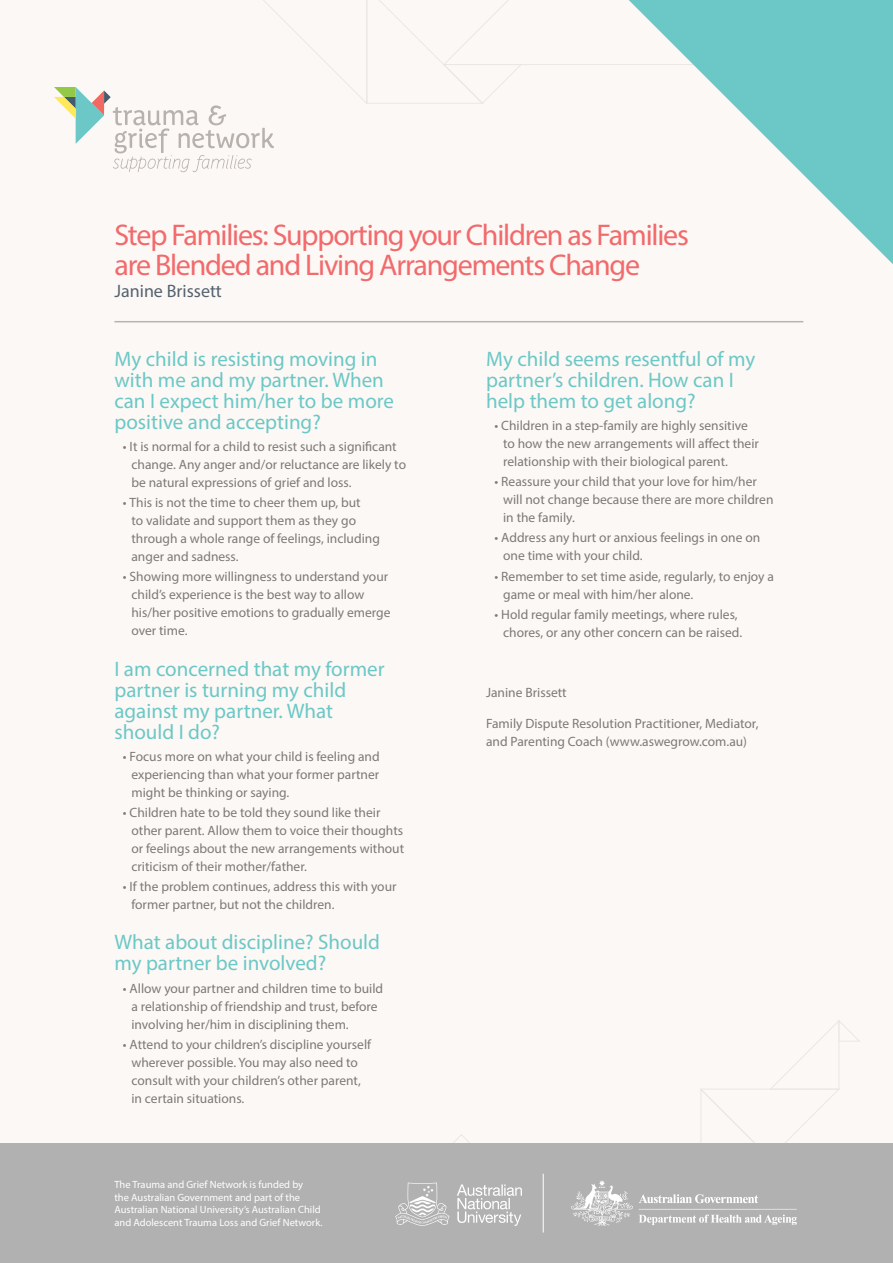
<style>
.page{position:relative;width:893px;height:1263px;background:#fcf8f5}
.page>*{position:absolute;margin:0;border:0;box-sizing:border-box;transform-origin:0 0}
.t1{font:30px/30px "Myriad Pro";letter-spacing:-.04em;color:#f16a6c}
.t2{font:21px/21px "Myriad Pro";color:#6bc8c6}
.Intro{font:18px "Myriad Pro";color:#556270}
.BODY{font:13.5px/18px "Myriad Pro";color:#7b7a76}
.BODY-2{font:10.5px/12.8px "Myriad Pro";color:#fff}
</style>
<div class="page">
<svg style="left:704px;top:0;width:189px;height:264px;fill:#6bc8c6"></svg>
<svg style="left:54px;top:0;width:650px;height:172px"></svg>
<hr style="left:114px;top:321px;width:689px;height:1px;background:#b7b4b0">
<div style="left:0;top:1144px;width:893px;height:119px;background:#b1b1b1"></div>
<svg style="left:309px;top:1020px;width:551px;height:213px"></svg>
<img style="left:564px;top:1174px;width:239px;height:58px">
<hr style="left:543px;top:1174px;width:1px;height:58px;background:#fff">
<h1 class="t1" style="left:114px;top:219px;width:576px">Step Families: Supporting your Children as Families are Blended and Living Arrangements Change</h1>
<p class="Intro" style="left:114px;top:280px;width:109px">Janine Brissett</p>
<p class="t2" style="left:114px;top:348px;width:281px">My child is resisting moving in with me and my partner. When can I expect him/her to be more positive and accepting?</p>
<p class="BODY" style="left:131px;top:437px;width:276px;text-indent:-9px">• It is normal for a child to resist such a significant change. Any anger and/or reluctance are likely to be natural expressions of grief and loss.</p>
<p class="BODY" style="left:131px;top:494px;width:250px;text-indent:-9px">• This is not the time to cheer them up, but<br>to validate and support them as they go through a whole range of feelings, including anger and sadness.</p>
<p class="BODY" style="left:131px;top:568px;width:261px;text-indent:-9px">• Showing more willingness to understand your child’s experience is the best way to allow his/her positive emotions to gradually emerge over time.</p>
<p class="t2" style="left:114px;top:658px;width:272px">I am concerned that my former partner is turning my child against my partner. What should I do?</p>
<p class="BODY" style="left:131px;top:747px;width:250px;text-align:justify;text-indent:-9px">• Focus more on what your child is feeling and experiencing than what your former partner might be thinking or saying.</p>
<p class="BODY" style="left:131px;top:803px;width:274px;text-indent:-9px">• Children hate to be told they sound like their other parent. Allow them to voice their thoughts or feelings about the new arrangements without criticism of their mother/father.</p>
<p class="BODY" style="left:131px;top:877px;width:267px;text-indent:-9px">• If the problem continues, address this with your former partner, but not the children.</p>
<p class="t2" style="left:114px;top:931px;width:267px">What about discipline? Should my partner be involved?</p>
<p class="BODY" style="left:131px;top:979px;width:253px;text-indent:-9px">• Allow your partner and children time to build a relationship of friendship and trust, before involving her/him in disciplining them.</p>
<p class="BODY" style="left:131px;top:1035px;width:241px;text-indent:-9px">• Attend to your children’s discipline yourself wherever possible. You may also need to consult with your children’s other parent, in certain situations.</p>
<p class="BODY-2" style="left:114px;top:1178px;width:210px">The Trauma and Grief Network is funded by<br>the Australian Government and part of the Australian National University’s Australian Child and Adolescent Trauma Loss and Grief Network.</p>
<p class="t2" style="left:486px;top:348px;width:271px">My child seems resentful of my partner’s children. How can I help them to get along?</p>
<p class="BODY" style="left:503px;top:416px;width:257px;text-indent:-9px">• Children in a step-family are highly sensitive to how the new arrangements will affect their relationship with their biological parent.</p>
<p class="BODY" style="left:503px;top:473px;width:272px;text-indent:-9px">• Reassure your child that your love for him/her will not change because there are more children in the family.</p>
<p class="BODY" style="left:503px;top:529px;width:259px;text-indent:-9px">• Address any hurt or anxious feelings in one on one time with your child.</p>
<p class="BODY" style="left:503px;top:567px;width:272px;text-indent:-9px">• Remember to set time aside, regularly, to enjoy a game or meal with him/her alone.</p>
<p class="BODY" style="left:503px;top:605px;width:241px;text-indent:-9px">• Hold regular family meetings, where rules, chores, or any other concern can be raised.</p>
<p class="BODY" style="left:486px;top:683px;width:82px">Janine Brissett</p>
<p class="BODY" style="left:486px;top:714px;width:274px">Family Dispute Resolution Practitioner, Mediator, and Parenting Coach (www.aswegrow.com.au)</p>
</div>
